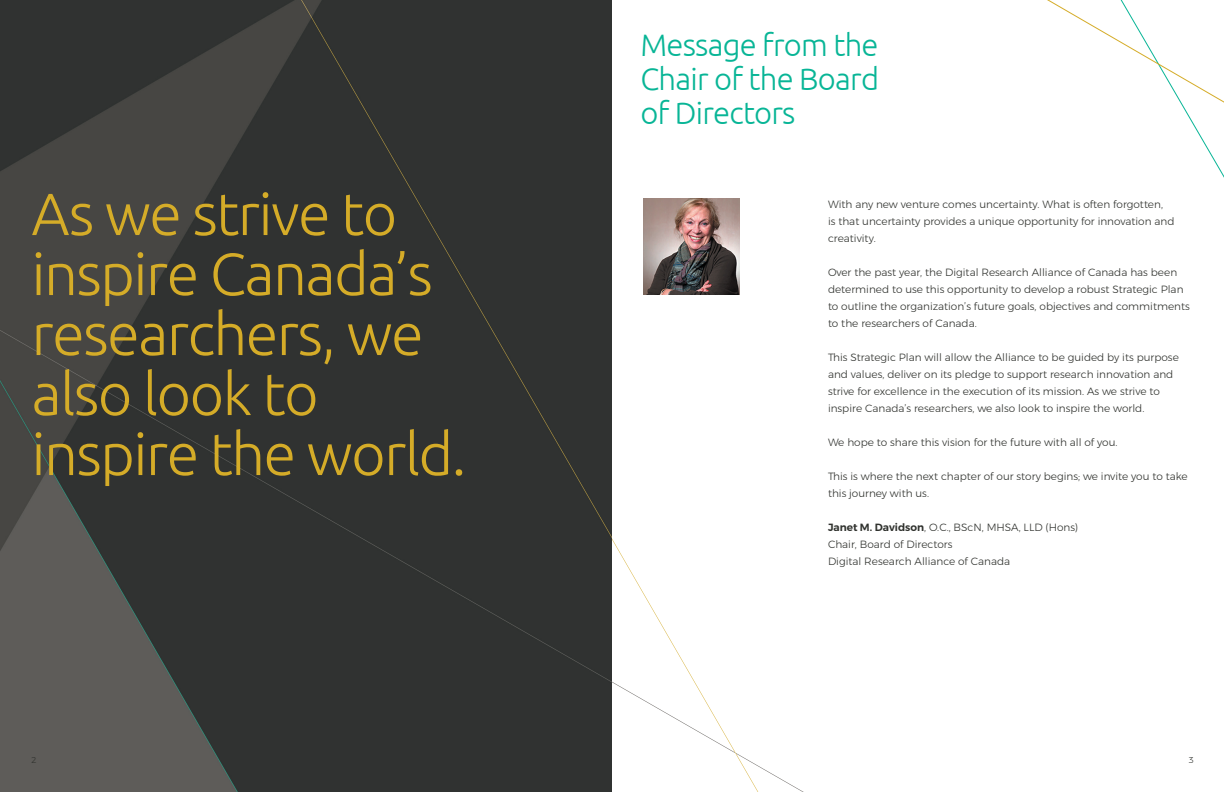
<style>
.page{position:relative;width:1224px;height:792px;background:#fff}
.page>*{position:absolute;margin:0;border:0;box-sizing:border-box;transform-origin:0 0}
.t1{font:300 59.3px/60px "Ubuntu";letter-spacing:-.025em;color:#d5ac28}
.t2{font:300 31px/34px "Ubuntu";letter-spacing:-.025em;color:#08b596;text-align:justify}
.t3{font:300 10.5px/17px "Montserrat";color:#30322e}
.t4{font:300 8.5px "Montserrat";color:#30322e}
.s1{font-weight:600}
</style>
<div class="page">
<img style="left:0;top:0;width:612px;height:792px">
<img style="left:644px;top:198px;width:96px;height:96px">
<svg style="left:1047px;top:0;width:177px;height:178px"></svg>
<svg style="left:612px;top:538px;width:192px;height:254px"></svg>
<h1 class="t1" style="left:32px;top:182px;width:436px">As we strive to inspire Canada’s researchers, we also look to inspire the world.</h1>
<h2 class="t2" style="left:640px;top:27px;width:240px">Message from the Chair of the Board of Directors</h2>
<p class="t3" style="left:828px;top:196px;width:348px">With any new venture comes uncertainty. What is often forgotten,<br>is that uncertainty provides a unique opportunity for innovation and creativity.</p>
<p class="t3" style="left:828px;top:264px;width:363px">Over the past year, the Digital Research Alliance of Canada has been determined to use this opportunity to develop a robust Strategic Plan to outline the organization’s future goals, objectives and commitments to the researchers of Canada.</p>
<p class="t3" style="left:828px;top:349px;width:352px">This Strategic Plan will allow the Alliance to be guided by its purpose and values, deliver on its pledge to support research innovation and strive for excellence in the execution of its mission. As we strive to inspire Canada’s researchers, we also look to inspire the world.</p>
<p class="t3" style="left:828px;top:434px;width:291px">We hope to share this vision for the future with all of you.</p>
<p class="t3" style="left:828px;top:468px;width:361px">This is where the next chapter of our story begins; we invite you to take this journey with us.</p>
<p class="t3" style="left:828px;top:519px;width:252px"><span class="s1">Janet M. Davidson</span>, O.C., BScN, MHSA, LLD (Hons)<br>Chair, Board of Directors<br>Digital Research Alliance of Canada</p>
<p class="t4" style="left:32px;top:754px;width:6px">2</p>
<p class="t4" style="left:1189px;top:754px;width:6px">3</p>
</div>
